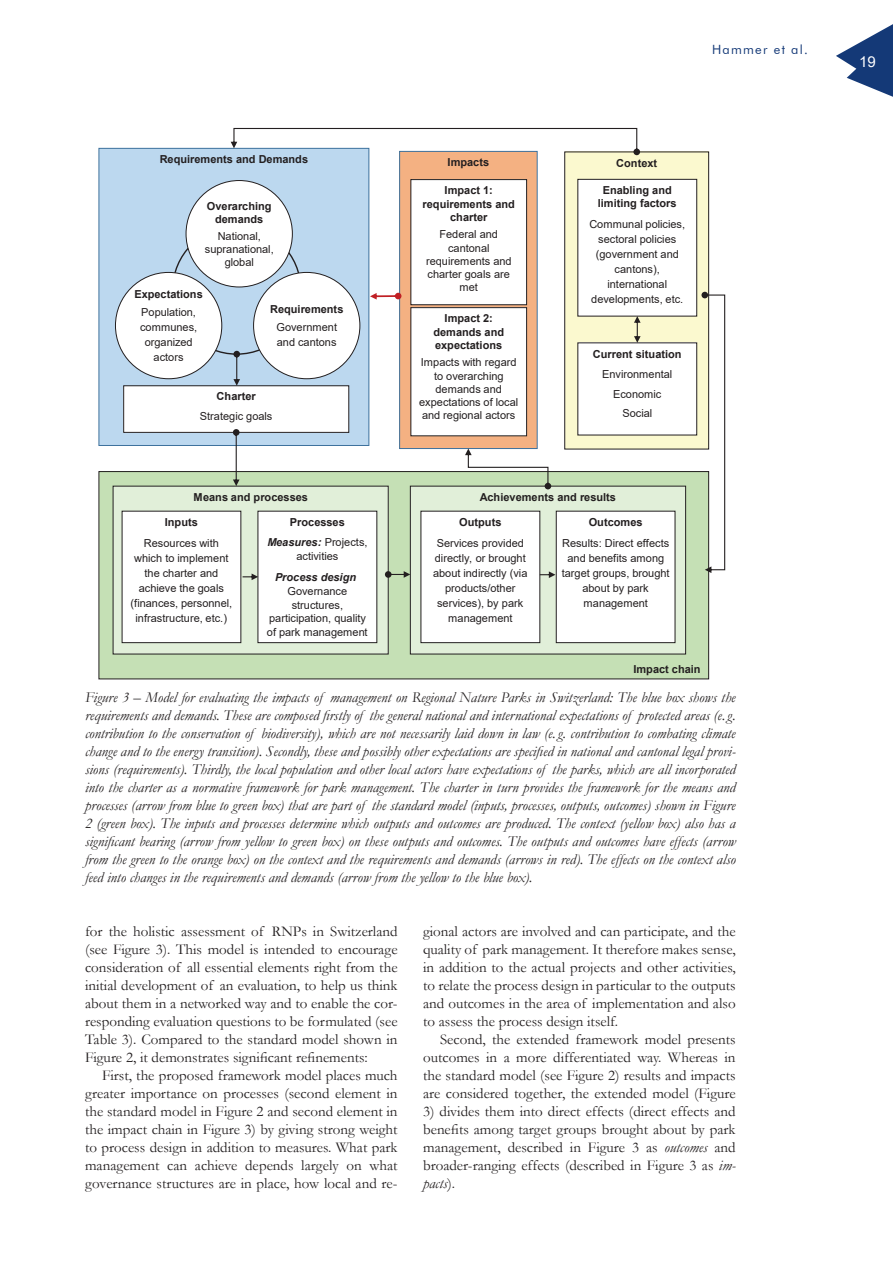
<style>
.page{position:relative;width:893px;height:1263px;background:#fff}
.page>*{position:absolute;margin:0;border:0;box-sizing:border-box;transform-origin:0 0}
.t1{font:15px/18px "Garamond";color:#231f20;text-align:justify}
.t2{font:italic 15px/18px "Garamond";color:#231f20;text-align:justify}
.t3{font:15px "Arial";color:#fff}
.t4{font:12.75px "Futura BT";letter-spacing:.1em;color:#143977}
.t5{font:10.95px/15.1px "Arial";color:#231f20;text-align:center}
.t6{font:700 10.95px/13.2px "Arial";color:#231f20;text-align:center}
.t7{font:italic 700 10.95px "Arial";color:#231f20}
.s1{font-style:italic}
.s2{font-weight:400}
</style>
<div class="page">
<svg style="left:836px;top:24px;width:57px;height:73px"></svg>
<div style="left:400px;top:151px;width:137px;height:297px;background:#f4b182"></div>
<div style="left:399px;top:151px;width:138px;height:298px;border:1px solid #3e729d"></div>
<div style="left:99px;top:148px;width:270px;height:297px;background:#bcd8ef"></div>
<div style="left:99px;top:148px;width:270px;height:298px;border:1px solid #3e729d"></div>
<div style="left:186px;top:181px;width:106px;height:106px;background:#fff;border-radius:50%"></div>
<div style="left:254px;top:272px;width:106px;height:107px;background:#fff;border-radius:50%"></div>
<div style="left:115px;top:272px;width:107px;height:107px;background:#fff;border-radius:50%"></div>
<svg style="left:233px;top:351px;width:7px;height:34px"></svg>
<div style="left:99px;top:472px;width:610px;height:207px;background:#c5e0b5"></div>
<div style="left:99px;top:471px;width:610px;height:208px;border:1px solid #231f20"></div>
<div style="left:113px;top:486px;width:275px;height:168px;background:#e1efd9"></div>
<div style="left:122px;top:511px;width:119px;height:132px;background:#fff"></div>
<div style="left:258px;top:511px;width:119px;height:132px;background:#fff"></div>
<div style="left:124px;top:386px;width:225px;height:46px;background:#fff"></div>
<div style="left:123px;top:385px;width:226px;height:48px;border:1px solid #231f20"></div>
<svg style="left:233px;top:429px;width:7px;height:57px"></svg>
<svg style="left:243px;top:573px;width:15px;height:7px"></svg>
<div style="left:565px;top:152px;width:144px;height:297px;background:#fbf9cf"></div>
<div style="left:564px;top:152px;width:145px;height:297px;border:1px solid #231f20"></div>
<div style="left:578px;top:343px;width:119px;height:92px;background:#fff"></div>
<div style="left:578px;top:179px;width:119px;height:137px;background:#fff"></div>
<div style="left:577px;top:179px;width:120px;height:137px;border:1px solid #231f20"></div>
<svg style="left:634px;top:316px;width:7px;height:27px"></svg>
<svg style="left:701px;top:292px;width:24px;height:281px"></svg>
<svg style="left:231px;top:128px;width:409px;height:27px"></svg>
<div style="left:411px;top:180px;width:116px;height:125px;background:#fff"></div>
<div style="left:410px;top:179px;width:117px;height:126px;border:1px solid #231f20"></div>
<div style="left:411px;top:308px;width:116px;height:128px;background:#fff"></div>
<div style="left:410px;top:307px;width:117px;height:129px;border:1px solid #231f20"></div>
<svg style="left:370px;top:293px;width:31px;height:7px"></svg>
<div style="left:410px;top:486px;width:276px;height:168px;background:#e1efd9"></div>
<div style="left:410px;top:486px;width:276px;height:168px;border:1px solid #231f20"></div>
<div style="left:421px;top:511px;width:119px;height:132px;background:#fff"></div>
<div style="left:556px;top:511px;width:119px;height:132px;background:#fff"></div>
<div style="left:556px;top:511px;width:119px;height:132px;border:1px solid #231f20"></div>
<svg style="left:540px;top:571px;width:15px;height:7px"></svg>
<svg style="left:465px;top:448px;width:86px;height:41px"></svg>
<svg style="left:385px;top:571px;width:25px;height:7px"></svg>
<p class="t4" style="left:712px;top:42px;width:97px">Hammer et al.</p>
<p class="t6" style="left:160px;top:153px;width:150px">Requirements and Demands</p>
<p class="t6" style="left:448px;top:156px;width:43px">Impacts</p>
<p class="t6" style="left:207px;top:199px;width:66px">Overarching demands</p>
<p class="t5" style="left:205px;top:229px;width:70px;line-height:13.2px">National, supranational, global</p>
<p class="t6" style="left:270px;top:302px;width:75px">Requirements</p>
<p class="t5" style="left:276px;top:320px;width:62px;text-align:left">Government and cantons</p>
<p class="t6" style="left:423px;top:184px;width:94px">Impact 1: requirements and charter</p>
<p class="t5" style="left:426px;top:228px;width:87px;line-height:13.2px">Federal and cantonal requirements and charter goals are met</p>
<p class="t6" style="left:433px;top:312px;width:72px">Impact 2: demands and expectations</p>
<p class="t5" style="left:419px;top:356px;width:101px;line-height:13.2px">Impacts with regard to overarching demands and expectations of local and regional actors</p>
<p class="t6" style="left:134px;top:287px;width:70px">Expectations</p>
<p class="t5" style="left:140px;top:305px;width:59px">Population, communes, organized actors</p>
<p class="t6" style="left:217px;top:390px;width:41px">Charter</p>
<p class="t5" style="left:200px;top:409px;width:74px">Strategic goals</p>
<p class="t6" style="left:616px;top:156px;width:42px">Context</p>
<p class="t6" style="left:598px;top:184px;width:80px">Enabling and limiting factors</p>
<p class="t5" style="left:589px;top:216px;width:97px">Communal policies, sectoral policies (government and cantons), international developments, etc.</p>
<p class="t6" style="left:593px;top:347px;width:90px">Current situation</p>
<p class="t5" style="left:602px;top:364px;width:72px;line-height:19.5px">Environmental<br>Economic<br>Social</p>
<p class="t6" style="left:194px;top:491px;width:116px">Means and processes</p>
<p class="t6" style="left:165px;top:516px;width:35px">Inputs</p>
<p class="t5" style="left:131px;top:535px;width:103px">Resources with which to implement the charter and achieve the goals (finances, personnel, infrastructure, etc.)</p>
<p class="t6" style="left:267px;top:512px;width:102px;line-height:20.5px">Processes<br><span class="s1">Measures:</span> <span class="s2">Projects,</span></p>
<p class="t5" style="left:296px;top:549px;width:43px">activities</p>
<p class="t7" style="left:275px;top:569px;width:83px">Process design</p>
<p class="t5" style="left:267px;top:584px;width:102px;line-height:14px">Governance structures, participation, quality of park management</p>
<p class="t6" style="left:480px;top:491px;width:138px">Achievements and results</p>
<p class="t6" style="left:459px;top:516px;width:44px">Outputs</p>
<p class="t5" style="left:433px;top:535px;width:96px">Services provided directly, or brought about indirectly (via products/other services), by park management</p>
<p class="t6" style="left:589px;top:516px;width:55px">Outcomes</p>
<p class="t5" style="left:562px;top:535px;width:109px">Results: Direct effects and benefits among target groups, brought about by park management</p>
<p class="t6" style="left:633px;top:662px;width:69px">Impact chain</p>
<p class="t2" style="left:85px;top:688px;width:652px">Figure 3 – Model for evaluating the impacts of management on Regional Nature Parks in Switzerland: The blue box shows the requirements and demands. These are composed firstly of the general national and international expectations of protected areas (e.g. contribution to the conservation of biodiversity), which are not necessarily laid down in law (e.g. contribution to combating climate change and to the energy transition). Secondly, these and possibly other expectations are specified in national and cantonal legal provi&shy;sions (requirements). Thirdly, the local population and other local actors have expectations of the parks, which are all incorporated into the charter as a normative framework for park management. The charter in turn provides the framework for the means and processes (arrow from blue to green box) that are part of the standard model (inputs, processes, outputs, outcomes) shown in Figure 2 (green box). The inputs and processes determine which outputs and outcomes are produced. The context (yellow box) also has a significant bearing (arrow from yellow to green box) on these outputs and outcomes. The outputs and outcomes have effects (arrow from the green to the orange box) on the context and the requirements and demands (arrows in red). The effects on the context also feed into changes in the requirements and demands (arrow from the yellow to the blue box).</p>
<p class="t1" style="left:85px;top:922px;width:314px">for the holistic assessment of RNPs in Switzerland (see Figure 3). This model is intended to encourage consideration of all essential elements right from the initial development of an evaluation, to help us think about them in a networked way and to enable the cor&shy;responding evaluation questions to be formulated (see Table 3). Compared to the standard model shown in Figure 2, it demonstrates significant refinements:</p>
<p class="t1" style="left:85px;top:1066px;width:314px;text-indent:17px">First, the proposed framework model places much greater importance on processes (second element in the standard model in Figure 2 and second element in the impact chain in Figure 3) by giving strong weight to process design in addition to measures. What park management can achieve depends largely on what governance structures are in place, how local and re-</p>
<p class="t1" style="left:423px;top:922px;width:314px">gional actors are involved and can participate, and the quality of park management. It therefore makes sense, in addition to the actual projects and other activities, to relate the process design in particular to the outputs and outcomes in the area of implementation and also to assess the process design itself.</p>
<p class="t1" style="left:423px;top:1030px;width:314px;text-indent:17px">Second, the extended framework model presents outcomes in a more differentiated way. Whereas in the standard model (see Figure 2) results and impacts are considered together, the extended model (Figure</p>
<p class="t1" style="left:423px;top:1102px;width:314px">3) divides them into direct effects (direct effects and benefits among target groups brought about by park management, described in Figure 3 as <span class="s1">outcomes</span> and broader-ranging effects (described in Figure 3 as <span class="s1">im&shy;pacts</span>).</p>
<p class="t3" style="left:859px;top:51px;width:18px">19</p>
</div>
